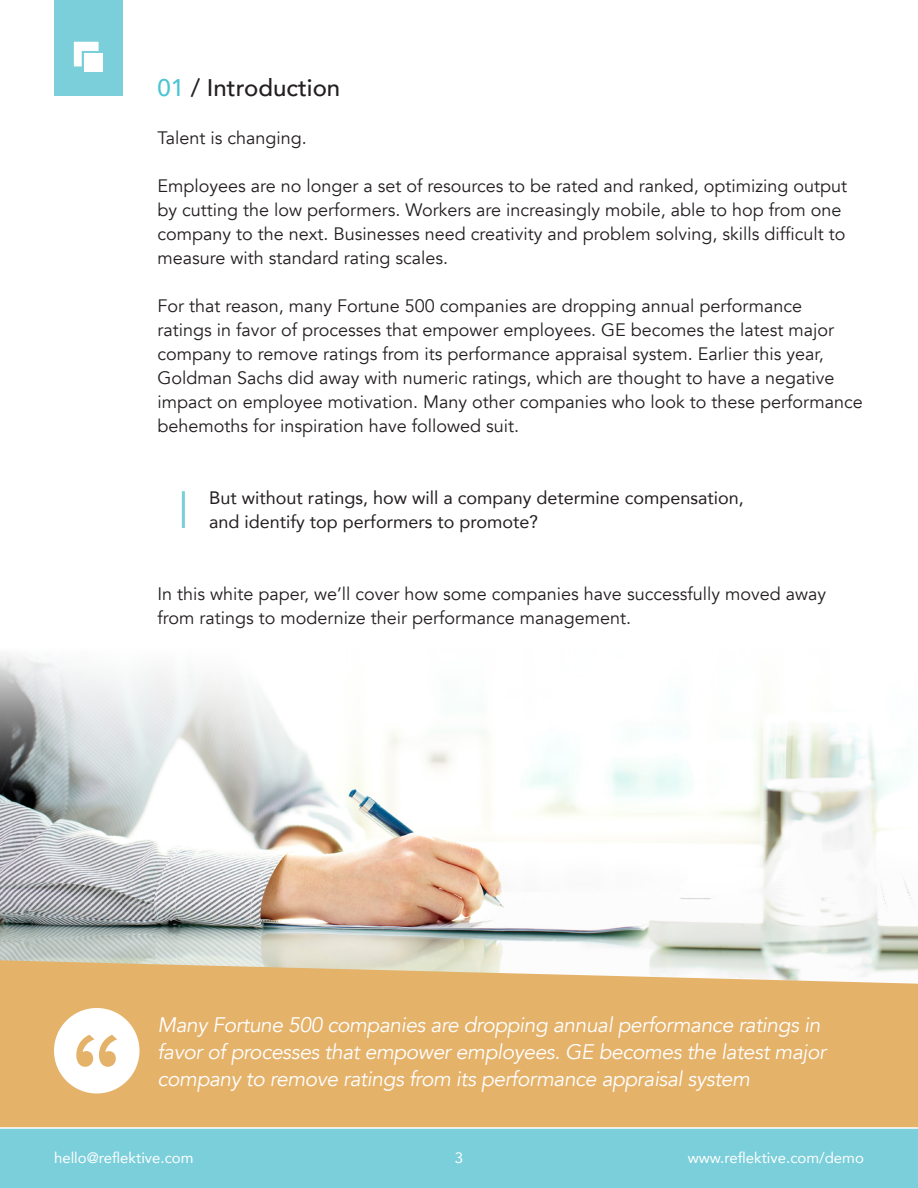
<style>
.page{position:relative;width:918px;height:1188px;background:#fff}
.page>*{position:absolute;margin:0;border:0;box-sizing:border-box;transform-origin:0 0}
.t1{font:500 24px "Avenir";color:#231f20}
.Pull-quote{font:italic 21px/27px "Avenir";letter-spacing:-.02em;color:#fff}
.Body{font:18px/24px "Avenir";color:#231f20}
.Call_Out{font:18px/24px "Avenir";color:#231f20}
.Page_Number{font:15px "Avenir";color:#fff}
.s1{color:#4bc4d4}
</style>
<div class="page">
<img style="left:0;top:654px;width:918px;height:306px">
<svg style="left:0;top:960px;width:918px;height:167px;background:#e5b673"></svg>
<div style="left:54px;top:1008px;width:86px;height:85px;background:#fff;border-radius:50%"></div>
<svg style="left:76px;top:1035px;width:41px;height:32px"></svg>
<hr style="left:182px;top:491px;width:3px;height:37px;background:#7bcfda">
<div style="left:54px;top:0;width:69px;height:96px;background:#7bcfda"></div>
<div style="left:84px;top:53px;width:19px;height:19px;background:#fff"></div>
<svg style="left:74px;top:42px;width:25px;height:24px"></svg>
<div style="left:0;top:1128px;width:918px;height:60px;background:#7bcfda"></div>
<hr style="left:0;top:1127px;width:918px;height:2px;background:#fff">
<p class="t1" style="left:158px;top:67px;width:184px"><span class="s1">01</span> / Introduction</p>
<p class="Body" style="left:158px;top:126px;width:151px">Talent is changing.</p>
<p class="Body" style="left:158px;top:174px;width:691px">Employees are no longer a set of resources to be rated and ranked, optimizing output by cutting the low performers. Workers are increasingly mobile, able to hop from one company to the next. Businesses need creativity and problem solving, skills difficult to measure with standard rating scales.</p>
<p class="Body" style="left:158px;top:294px;width:707px">For that reason, many Fortune 500 companies are dropping annual performance<br>ratings in favor of processes that empower employees. GE becomes the latest major company to remove ratings from its performance appraisal system. Earlier this year, Goldman Sachs did away with numeric ratings, which are thought to have a negative impact on employee motivation. Many other companies who look to these performance behemoths for inspiration have followed suit.</p>
<p class="Call_Out" style="left:209px;top:485px;width:536px">But without ratings, how will a company determine compensation, and identify top performers to promote?</p>
<p class="Body" style="left:158px;top:582px;width:670px">In this white paper, we’ll cover how some companies have successfully moved away from ratings to modernize their performance management.</p>
<p class="Pull-quote" style="left:158px;top:1012px;width:670px">Many Fortune 500 companies are dropping annual performance ratings in favor of processes that empower employees. GE becomes the latest major company to remove ratings from its performance appraisal system</p>
<p class="Page_Number" style="left:54px;top:1145px;width:141px">hello@reflektive.com</p>
<p class="Page_Number" style="left:455px;top:1145px;width:10px">3</p>
<p class="Page_Number" style="left:688px;top:1145px;width:178px">www.reflektive.com/demo</p>
</div>
